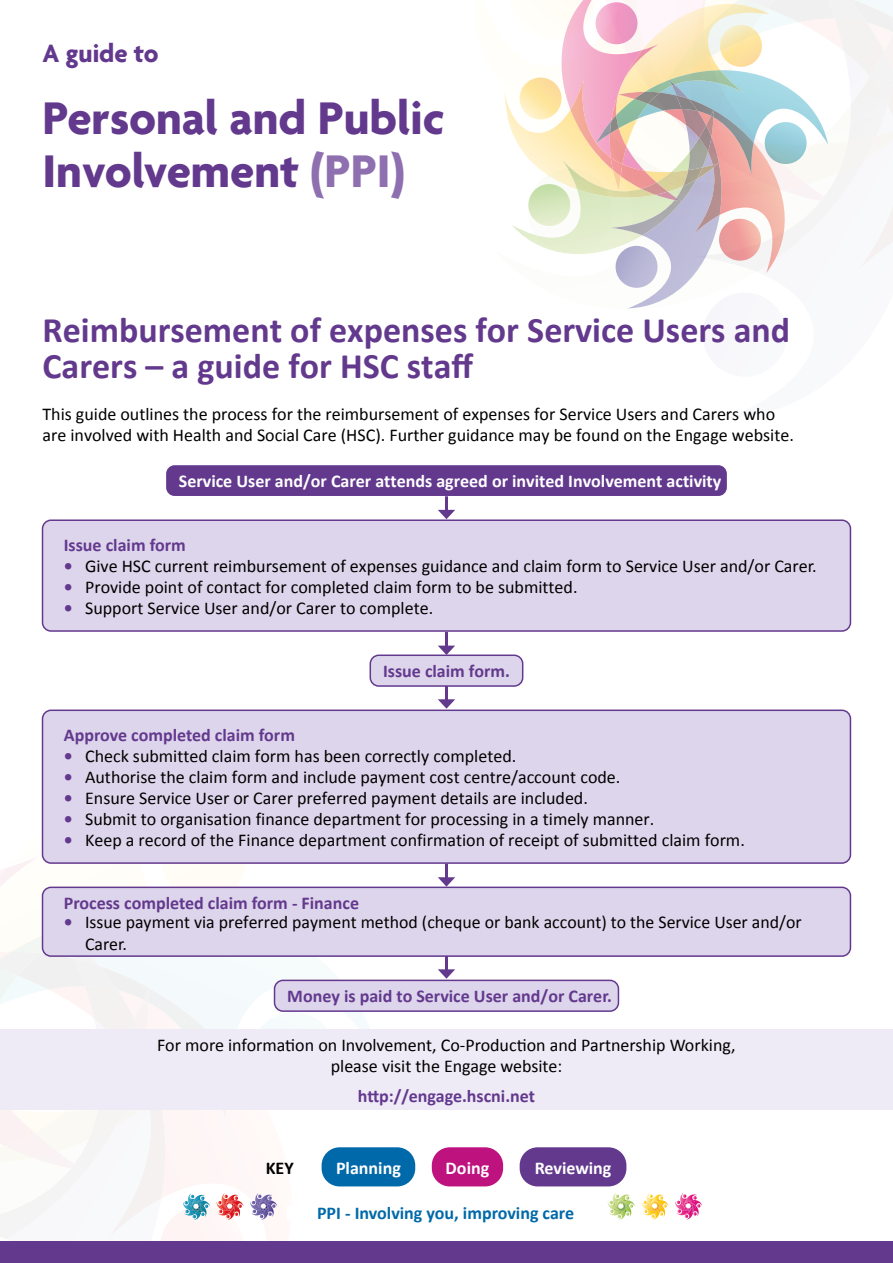
<style>
.page{position:relative;width:893px;height:1263px;background:#fff}
.page>*{position:absolute;margin:0;border:0;box-sizing:border-box;transform-origin:0 0}
.P_-_A_guide_to_PPI_t{font:700 49.5px "Agenda";color:#63398e}
.P_-_Body_text_12_14{font:700 36px/36px "Calibri";color:#63398e}
.P_-_A_guide_to_PPI_t-2{font:700 27px "Agenda";color:#63398e}
.P_-_Bullets{font:18px/21.6px "Calibri";color:#000}
.P_-_Body_text_12_14-2{font:18px/21px "Calibri";color:#000}
.P_-_Body_text_12_14-3{font:700 18px "Calibri";color:#63398e}
.P_-_Body_text_12_14-4{font:700 18px "Calibri";color:#fff}
.t1{font:700 18px "Calibri";color:#0069a9}
.t2{font:700 18px "Calibri";color:#000}
.s1{color:#8e6faf}
.s2{font-weight:700;color:#63398e}
</style>
<div class="page">
<svg style="left:504px;top:0;width:389px;height:309px"></svg>
<hr style="left:445px;top:956px;width:3px;height:16px;background:#63398e">
<svg style="left:438px;top:969px;width:17px;height:10px"></svg>
<div style="left:322px;top:1147px;width:93px;height:39px;background:#0069a9;border-radius:18px"></div>
<div style="left:432px;top:1147px;width:71px;height:39px;background:#be127f;border-radius:18px"></div>
<div style="left:520px;top:1147px;width:106px;height:39px;background:#63398e;border-radius:18px"></div>
<svg style="left:0;top:776px;width:335px;height:466px"></svg>
<svg style="left:608px;top:1193px;width:27px;height:27px"></svg>
<svg style="left:641px;top:1193px;width:28px;height:27px"></svg>
<svg style="left:675px;top:1193px;width:27px;height:27px"></svg>
<div style="left:0;top:1030px;width:893px;height:80px;background:#eeeaf6"></div>
<div style="left:0;top:1242px;width:893px;height:21px;background:#63398e"></div>
<hr style="left:445px;top:496px;width:3px;height:16px;background:#63398e">
<svg style="left:438px;top:510px;width:17px;height:9px"></svg>
<hr style="left:445px;top:632px;width:3px;height:16px;background:#63398e">
<svg style="left:438px;top:646px;width:17px;height:8px"></svg>
<hr style="left:445px;top:686px;width:3px;height:16px;background:#63398e">
<svg style="left:438px;top:699px;width:17px;height:10px"></svg>
<hr style="left:445px;top:864px;width:3px;height:16px;background:#63398e">
<svg style="left:438px;top:877px;width:17px;height:9px"></svg>
<div style="left:166px;top:465px;width:561px;height:31px;background:#63398e;border-radius:9px"></div>
<div style="left:43px;top:520px;width:807px;height:111px;background:#ddd5eb;border-radius:9px"></div>
<div style="left:42px;top:519px;width:809px;height:113px;border:2px solid #63398e;border-radius:9px"></div>
<div style="left:370px;top:655px;width:153px;height:31px;background:#ddd5eb;border-radius:9px"></div>
<div style="left:370px;top:654px;width:153px;height:33px;border:2px solid #63398e;border-radius:9px"></div>
<div style="left:43px;top:710px;width:807px;height:153px;background:#ddd5eb;border-radius:9px"></div>
<div style="left:42px;top:709px;width:809px;height:155px;border:2px solid #63398e;border-radius:9px"></div>
<div style="left:43px;top:887px;width:807px;height:69px;background:#ddd5eb;border-radius:9px"></div>
<div style="left:42px;top:886px;width:809px;height:71px;border:2px solid #63398e;border-radius:9px"></div>
<div style="left:275px;top:980px;width:343px;height:31px;background:#ddd5eb;border-radius:9px"></div>
<div style="left:274px;top:980px;width:345px;height:32px;border:2px solid #63398e;border-radius:9px"></div>
<div style="left:287px;top:1205px;width:317px;height:15px;background:#fff"></div>
<p class="P_-_A_guide_to_PPI_t-2" style="left:43px;top:39px;width:118px">A guide to</p>
<p class="P_-_A_guide_to_PPI_t" style="left:43px;top:92px;width:404px">Personal and Public</p>
<p class="P_-_A_guide_to_PPI_t" style="left:43px;top:144px;width:364px">Involvement <span class="s1">(PPI)</span></p>
<p class="P_-_Body_text_12_14" style="left:43px;top:310px;width:749px">Reimbursement of expenses for Service Users and<br>Carers – a guide for HSC staff</p>
<p class="P_-_Body_text_12_14-2" style="left:43px;top:403px;width:753px">This guide outlines the process for the reimbursement of expenses for Service Users and Carers who are involved with Health and Social Care (HSC). Further guidance may be found on the Engage website.</p>
<p class="P_-_Body_text_12_14-4" style="left:179px;top:468px;width:544px">Service User and/or Carer attends agreed or invited Involvement activity</p>
<p class="P_-_Body_text_12_14-3" style="left:64px;top:532px;width:124px">Issue claim form</p>
<p class="P_-_Bullets" style="left:64px;top:554px;width:754px"><span class="s2">•</span> Give HSC current reimbursement of expenses guidance and claim form to Service User and/or Carer.</p>
<p class="P_-_Bullets" style="left:64px;top:575px;width:515px"><span class="s2">•</span> Provide point of contact for completed claim form to be submitted.</p>
<p class="P_-_Bullets" style="left:64px;top:596px;width:371px"><span class="s2">•</span> Support Service User and/or Carer to complete.</p>
<p class="P_-_Body_text_12_14-3" style="left:383px;top:658px;width:128px">Issue claim form.</p>
<p class="P_-_Body_text_12_14-3" style="left:64px;top:722px;width:233px">Approve completed claim form</p>
<p class="P_-_Bullets" style="left:64px;top:745px;width:454px"><span class="s2">•</span> Check submitted claim form has been correctly completed.</p>
<p class="P_-_Bullets" style="left:64px;top:766px;width:558px"><span class="s2">•</span> Authorise the claim form and include payment cost centre/account code.</p>
<p class="P_-_Bullets" style="left:64px;top:787px;width:526px"><span class="s2">•</span> Ensure Service User or Carer preferred payment details are included.</p>
<p class="P_-_Bullets" style="left:64px;top:808px;width:592px"><span class="s2">•</span> Submit to organisation finance department for processing in a timely manner.</p>
<p class="P_-_Bullets" style="left:64px;top:829px;width:682px"><span class="s2">•</span> Keep a record of the Finance department confirmation of receipt of submitted claim form.</p>
<p class="P_-_Body_text_12_14-3" style="left:64px;top:890px;width:297px">Process completed claim form - Finance</p>
<p class="P_-_Bullets" style="left:85px;top:911px;width:718px;text-indent:-21px"><span class="s2">•</span> Issue payment via preferred payment method (cheque or bank account) to the Service User and/or<br>Carer.</p>
<p class="P_-_Body_text_12_14-3" style="left:287px;top:984px;width:326px">Money is paid to Service User and/or Carer.</p>
<p class="P_-_Body_text_12_14-2" style="left:157px;top:1034px;width:580px;text-align:center">For more information on Involvement, Co-Production and Partnership Working, please visit the Engage website:</p>
<p class="P_-_Body_text_12_14-3" style="left:358px;top:1083px;width:179px">http://engage.hscni.net</p>
<p class="t2" style="left:266px;top:1155px;width:29px">KEY</p>
<p class="P_-_Body_text_12_14-4" style="left:336px;top:1155px;width:66px">Planning</p>
<p class="P_-_Body_text_12_14-4" style="left:446px;top:1155px;width:45px">Doing</p>
<p class="P_-_Body_text_12_14-4" style="left:535px;top:1155px;width:78px">Reviewing</p>
<p class="t1" style="left:317px;top:1200px;width:259px">PPI - Involving you, improving care</p>
</div>
